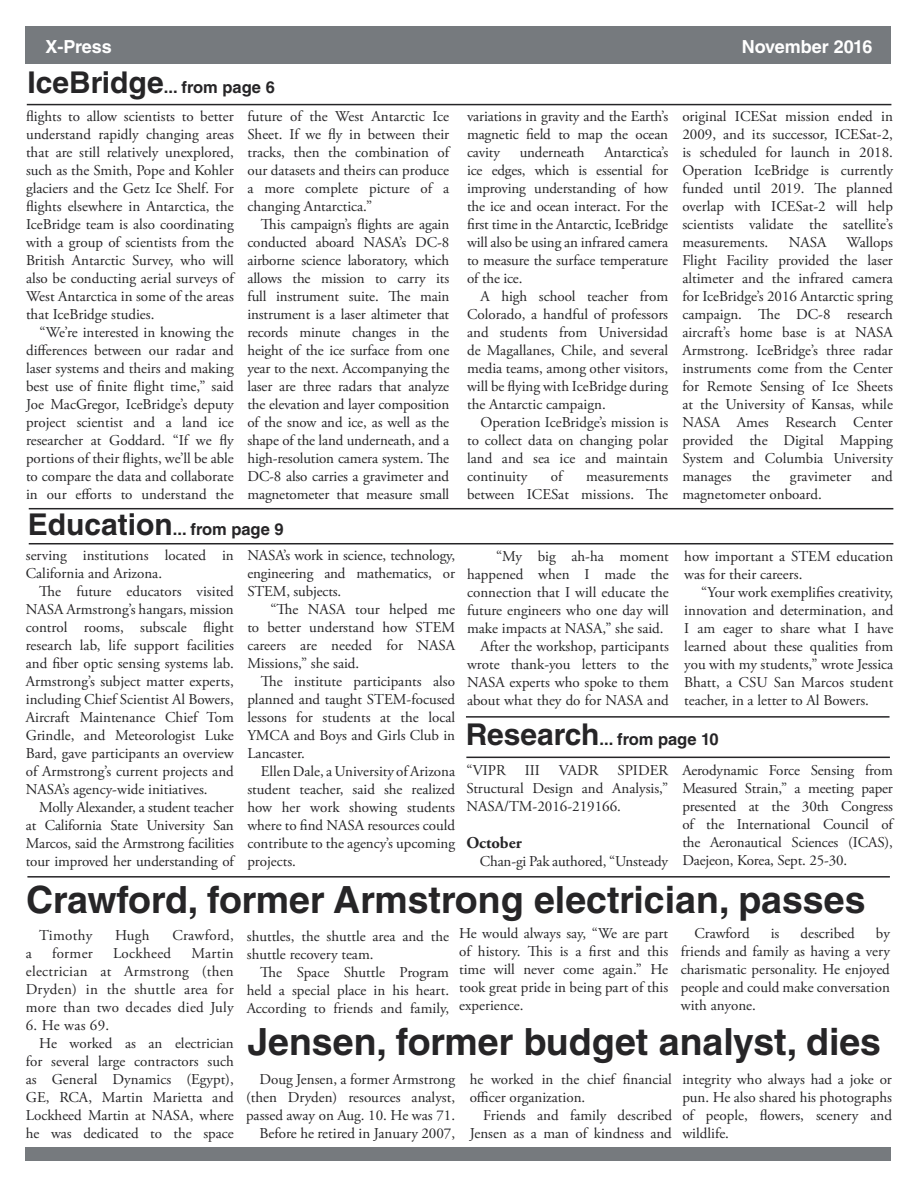
<style>
.page{position:relative;width:918px;height:1188px;background:#fff}
.page>*{position:absolute;margin:0;border:0;box-sizing:border-box;transform-origin:0 0}
.t1{font:700 37.5px "Helvetica LT Std";color:#262527}
.t2{font:700 18px "Helvetica LT Std";color:#fff}
.t3{font:700 16.5px "Helvetica LT Std";color:#262527}
.t4{font:700 16.5px "Adobe Garamond Pro";color:#262527}
.t5{font:15px/18px "Adobe Garamond Pro";color:#262527;text-align:justify}
.t6{font:15px "Adobe Garamond Pro";letter-spacing:.02em;color:#262527}
.s1{font-size:30px}
</style>
<div class="page">
<hr style="left:27px;top:104px;width:864px;height:1px;background:#262527">
<div style="left:26px;top:27px;width:865px;height:37px;background:#767a7e"></div>
<div style="left:26px;top:1147px;width:865px;height:14px;background:#767a7e"></div>
<hr style="left:27px;top:876px;width:863px;height:2px;background:#262527">
<hr style="left:29px;top:543px;width:864px;height:1px;background:#262527">
<hr style="left:29px;top:508px;width:864px;height:1px;background:#262527">
<hr style="left:466px;top:757px;width:424px;height:1px;background:#262527">
<hr style="left:466px;top:716px;width:424px;height:2px;background:#262527">
<p class="t2" style="left:46px;top:35px;width:68px">X-Press</p>
<p class="t2" style="left:742px;top:35px;width:132px">November 2016</p>
<p class="t3" style="left:27px;top:77px;width:249px"><span class="s1">IceBridge</span>... from page 6</p>
<p class="t5" style="left:26px;top:108px;width:209px">flights to allow scientists to better understand rapidly changing areas that are still relatively unexplored, such as the Smith, Pope and Kohler glaciers and the Getz Ice Shelf. For flights elsewhere in Antarctica, the IceBridge team is also coordinating with a group of scientists from the British Antarctic Survey, who will also be conducting aerial surveys of West Antarctica in some of the areas that IceBridge studies.</p>
<p class="t5" style="left:26px;top:324px;width:209px;text-indent:14px">“We’re interested in knowing the differences between our radar and laser systems and theirs and making best use of finite flight time,” said Joe MacGregor, IceBridge’s deputy project scientist and a land ice researcher at Goddard. “If we fly portions of their flights, we’ll be able to compare the data and collaborate in our efforts to understand the</p>
<p class="t5" style="left:247px;top:108px;width:203px">future of the West Antarctic Ice Sheet. If we fly in between their tracks, then the combination of our datasets and theirs can produce a more complete picture of a changing Antarctica.”</p>
<p class="t5" style="left:247px;top:216px;width:203px;text-indent:14px">This campaign’s flights are again conducted aboard NASA’s DC-8 airborne science laboratory, which allows the mission to carry its full instrument suite. The main instrument is a laser altimeter that records minute changes in the height of the ice surface from one year to the next. Accompanying the laser are three radars that analyze the elevation and layer composition of the snow and ice, as well as the shape of the land underneath, and a high-resolution camera system. The DC-8 also carries a gravimeter and magnetometer that measure small</p>
<p class="t3" style="left:28px;top:519px;width:257px"><span class="s1">Education</span>... from page 9</p>
<p class="t5" style="left:26px;top:547px;width:210px">serving institutions located in<br>California and Arizona.</p>
<p class="t5" style="left:26px;top:583px;width:210px;text-indent:14px">The future educators visited NASA Armstrong’s hangars, mission control rooms, subscale flight research lab, life support facilities and fiber optic sensing systems lab.<br>Armstrong’s subject matter experts, including Chief Scientist Al Bowers, Aircraft Maintenance Chief Tom Grindle, and Meteorologist Luke Bard, gave participants an overview of Armstrong’s current projects and NASA’s agency-wide initiatives.</p>
<p class="t5" style="left:26px;top:799px;width:210px;text-indent:14px">Molly Alexander, a student teacher at California State University San Marcos, said the Armstrong facilities tour improved her understanding of</p>
<p class="t5" style="left:247px;top:546px;width:209px">NASA’s work in science, technology, engineering and mathematics, or STEM, subjects.</p>
<p class="t5" style="left:247px;top:600px;width:209px;text-indent:23px">“The NASA tour helped me to better understand how STEM careers are needed for NASA Missions,” she said.</p>
<p class="t5" style="left:247px;top:672px;width:209px;text-indent:14px">The institute participants also planned and taught STEM-focused lessons for students at the local YMCA and Boys and Girls Club in Lancaster.</p>
<p class="t5" style="left:247px;top:762px;width:209px;text-indent:14px">Ellen Dale, a University of Arizona student teacher, said she realized how her work showing students where to find NASA resources could contribute to the agency’s upcoming projects.</p>
<p class="t5" style="left:467px;top:108px;width:203px">variations in gravity and the Earth’s magnetic field to map the ocean cavity</p>
<p class="t5" style="left:520px;top:144px;width:66px">underneath</p>
<p class="t5" style="left:467px;top:144px;width:203px;text-indent:137px">Antarctica’s ice edges, which is essential for improving understanding of how the ice and ocean interact. For the first time in the Antarctic, IceBridge will also be using an infrared camera to measure the surface temperature of the ice.</p>
<p class="t5" style="left:467px;top:288px;width:203px;text-indent:14px">A high school teacher from Colorado, a handful of professors and students from Universidad de Magallanes, Chile, and several media teams, among other visitors, will be flying with IceBridge during the Antarctic campaign.</p>
<p class="t5" style="left:467px;top:414px;width:203px;text-indent:14px">Operation IceBridge’s mission is to collect data on changing polar land and sea ice and maintain continuity</p>
<p class="t5" style="left:551px;top:468px;width:13px">of</p>
<p class="t5" style="left:467px;top:468px;width:203px;text-align:right">measurements<br>between ICESat missions. The</p>
<p class="t5" style="left:682px;top:108px;width:212px">original ICESat mission ended in 2009, and its successor, ICESat-2, is scheduled for launch in 2018.<br>Operation IceBridge is currently funded until 2019. The planned overlap with ICESat-2 will help scientists validate the satellite’s measurements.</p>
<p class="t5" style="left:682px;top:234px;width:212px;text-indent:164px">Wallops Flight Facility provided the laser altimeter and the infrared camera for IceBridge’s 2016 Antarctic spring campaign. The DC-8 research aircraft’s home base is at NASA Armstrong. IceBridge’s three radar instruments come from the Center for Remote Sensing of Ice Sheets at the University of Kansas, while NASA Ames Research Center provided the Digital Mapping System and Columbia University manages</p>
<p class="t5" style="left:789px;top:234px;width:39px">NASA</p>
<p class="t5" style="left:752px;top:468px;width:20px">the</p>
<p class="t5" style="left:790px;top:468px;width:63px">gravimeter</p>
<p class="t5" style="left:871px;top:468px;width:23px">and</p>
<p class="t5" style="left:682px;top:486px;width:141px">magnetometer onboard.</p>
<p class="t5" style="left:467px;top:548px;width:203px;text-indent:29px">“My big ah-ha moment happened when I made the connection that I will educate the future engineers who one day will make impacts at NASA,” she said.</p>
<p class="t5" style="left:467px;top:638px;width:203px;text-indent:14px">After the workshop, participants wrote thank-you letters to the NASA experts who spoke to them about what they do for NASA and</p>
<p class="t5" style="left:684px;top:548px;width:211px">how important a STEM education was for their careers.</p>
<p class="t5" style="left:684px;top:584px;width:211px;text-indent:17px">“Your work exemplifies creativity, innovation and determination, and I am eager to share what I have learned about these qualities from you with my students,” wrote Jessica Bhatt, a CSU San Marcos student teacher, in a letter to Al Bowers.</p>
<p class="t3" style="left:466px;top:729px;width:254px"><span class="s1">Research</span>... from page 10</p>
<p class="t5" style="left:466px;top:761px;width:41px">“VIPR</p>
<p class="t5" style="left:525px;top:761px;width:17px">III</p>
<p class="t5" style="left:559px;top:761px;width:41px">VADR</p>
<p class="t5" style="left:466px;top:761px;width:203px;text-indent:151px">SPIDER Structural Design and Analysis,” NASA/TM-2016-219166.</p>
<p class="t4" style="left:466px;top:834px;width:57px">October</p>
<p class="t5" style="left:480px;top:853px;width:190px">Chan-gi Pak authored, “Unsteady</p>
<p class="t5" style="left:682px;top:761px;width:212px">Aerodynamic Force Sensing from Measured Strain,” a meeting paper presented at the 30th Congress of the International Council of the Aeronautical Sciences (ICAS), Daejeon, Korea, Sept. 25-30.</p>
<p class="t1" style="left:26px;top:877px;width:841px">Crawford, former Armstrong electrician, passes</p>
<p class="t5" style="left:694px;top:924px;width:57px">Crawford</p>
<p class="t5" style="left:771px;top:924px;width:10px">is</p>
<p class="t5" style="left:801px;top:924px;width:56px">described</p>
<p class="t5" style="left:459px;top:924px;width:211px">He would always say, “We are part of history. This is a first and this time will never come again.” He took great pride in being part of this experience.</p>
<p class="t1" style="left:247px;top:1019px;width:635px">Jensen, former budget analyst, dies</p>
<p class="t5" style="left:681px;top:924px;width:211px;text-indent:195px">by friends and family as having a very charismatic personality. He enjoyed people and could make conversation with anyone.</p>
<p class="t6" style="left:39px;top:927px;width:54px">Timothy</p>
<p class="t5" style="left:115px;top:927px;width:36px">Hugh</p>
<p class="t6" style="left:172px;top:927px;width:63px">Crawford,</p>
<p class="t5" style="left:247px;top:927px;width:204px">shuttles, the shuttle area and the shuttle recovery team.</p>
<p class="t5" style="left:247px;top:963px;width:204px;text-indent:14px">The Space Shuttle Program held a special place in his heart.<br>According to friends and family,</p>
<p class="t5" style="left:26px;top:945px;width:8px">a</p>
<p class="t5" style="left:52px;top:945px;width:42px">former</p>
<p class="t6" style="left:113px;top:945px;width:60px">Lockheed</p>
<p class="t5" style="left:26px;top:945px;width:210px;text-indent:166px">Martin electrician at Armstrong (then Dryden) in the shuttle area for more than two decades died July</p>
<p class="t5" style="left:26px;top:1017px;width:85px">6. He was 69.</p>
<p class="t5" style="left:26px;top:1035px;width:210px;text-indent:14px">He worked as an electrician for several large contractors such as General Dynamics (Egypt), GE, RCA, Martin Marietta and Lockheed Martin at NASA, where he was dedicated to the space</p>
<p class="t5" style="left:246px;top:1071px;width:211px;text-indent:14px">Doug Jensen, a former Armstrong (then Dryden) resources analyst, passed away on Aug. 10. He was 71.</p>
<p class="t5" style="left:260px;top:1125px;width:197px">Before he retired in January 2007,</p>
<p class="t5" style="left:470px;top:1071px;width:204px">he worked in the chief financial officer organization.</p>
<p class="t5" style="left:470px;top:1107px;width:204px;text-align:right">Friends and family described<br>Jensen as a man of kindness and</p>
<p class="t5" style="left:682px;top:1071px;width:211px">integrity who always had a joke or pun. He also shared his photographs of people, flowers, scenery and wildlife.</p>
</div>
